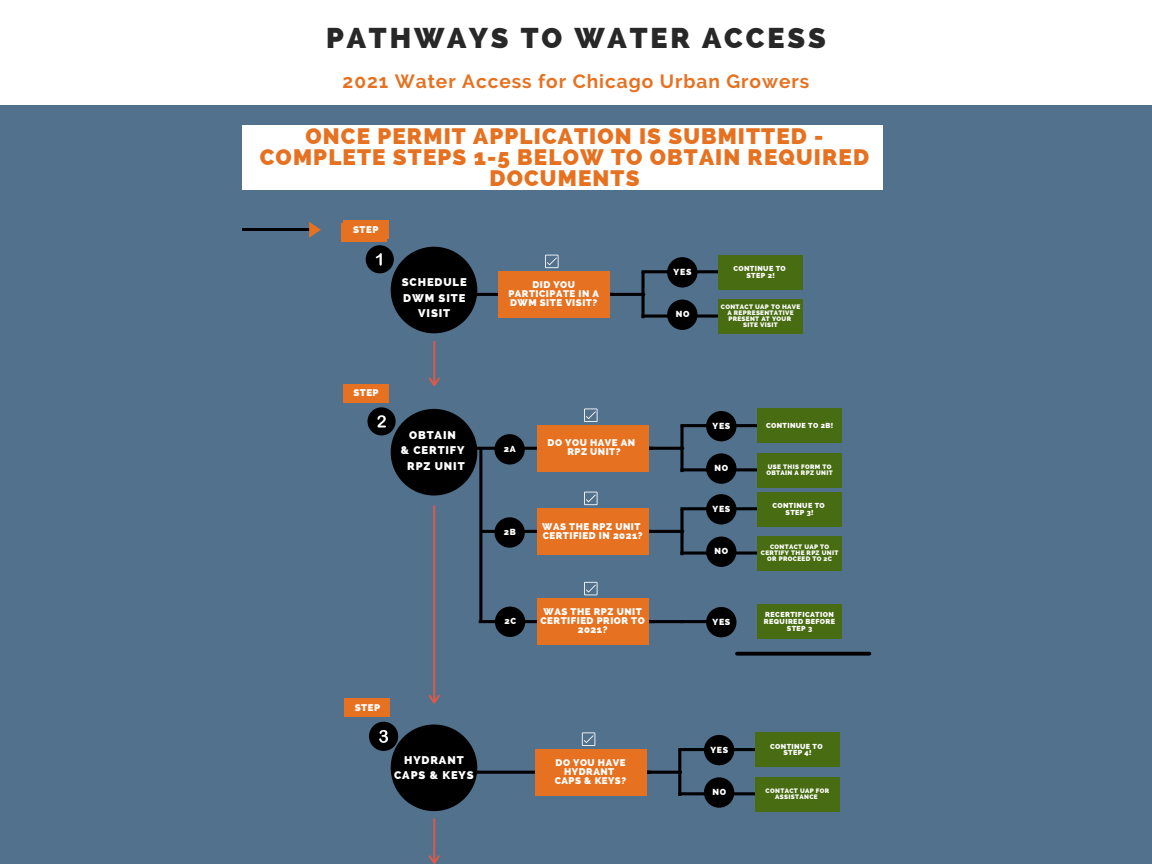
<style>
.page{position:relative;width:1152px;height:864px;background:#52718d}
.page>*{position:absolute;margin:0;border:0;box-sizing:border-box;transform-origin:0 0}
.t1{font:800 28.65px "Raleway";letter-spacing:.1em;color:#282828}
.t2{font:800 22.5px/20.5px "Raleway";letter-spacing:.05em;color:#e67221;text-align:center}
.t3{font:700 19.05px "Raleway";letter-spacing:.05em;color:#e67221}
.t4{font:800 11.1px/15.3px "Raleway";letter-spacing:.08em;color:#fff;text-align:center}
.t5{font:800 9.75px/8.9px "Raleway";letter-spacing:.05em;color:#fff;text-align:center}
.t6{font:800 8.85px "Raleway";letter-spacing:.08em;color:#fff}
.t7{font:800 7.2px "Raleway";letter-spacing:.05em;color:#fff}
.t8{font:800 6.45px/5.8px "Raleway";letter-spacing:.05em;color:#fff;text-align:center}
</style>
<div class="page">
<div style="left:0;top:0;width:1152px;height:105px;background:#fff"></div>
<hr style="left:242px;top:229px;width:70px;height:2px;background:#000">
<svg style="left:309px;top:222px;width:12px;height:16px"></svg>
<div style="left:391px;top:247px;width:86px;height:86px;background:#000;border-radius:50%"></div>
<div style="left:342px;top:223px;width:45px;height:18px;background:#e67221"></div>
<svg style="left:429px;top:341px;width:11px;height:45px"></svg>
<hr style="left:473px;top:293px;width:140px;height:3px;background:#000">
<hr style="left:505px;top:293px;width:139px;height:3px;background:#000">
<div style="left:498px;top:272px;width:112px;height:46px;background:#e67221"></div>
<svg style="left:641px;top:273px;width:4px;height:41px"></svg>
<hr style="left:641px;top:270px;width:47px;height:3px;background:#000">
<svg style="left:641px;top:314px;width:26px;height:4px"></svg>
<div style="left:667px;top:257px;width:31px;height:31px;background:#000;border-radius:50%"></div>
<hr style="left:668px;top:270px;width:125px;height:3px;background:#000">
<div style="left:667px;top:300px;width:31px;height:30px;background:#000;border-radius:50%"></div>
<div style="left:718px;top:255px;width:85px;height:35px;background:#486c11"></div>
<svg style="left:697px;top:314px;width:21px;height:4px"></svg>
<div style="left:718px;top:299px;width:85px;height:35px;background:#486c11"></div>
<svg style="left:545px;top:255px;width:14px;height:13px"></svg>
<div style="left:391px;top:409px;width:86px;height:87px;background:#000;border-radius:50%"></div>
<svg style="left:429px;top:505px;width:11px;height:199px"></svg>
<hr style="left:473px;top:447px;width:180px;height:3px;background:#000">
<hr style="left:544px;top:447px;width:139px;height:3px;background:#000">
<div style="left:537px;top:426px;width:112px;height:46px;background:#e67221"></div>
<svg style="left:680px;top:427px;width:4px;height:41px"></svg>
<hr style="left:680px;top:424px;width:47px;height:3px;background:#000">
<svg style="left:680px;top:468px;width:26px;height:4px"></svg>
<div style="left:706px;top:411px;width:30px;height:30px;background:#000;border-radius:50%"></div>
<hr style="left:707px;top:424px;width:125px;height:3px;background:#000">
<div style="left:706px;top:453px;width:30px;height:31px;background:#000;border-radius:50%"></div>
<div style="left:757px;top:408px;width:85px;height:35px;background:#486c11"></div>
<svg style="left:736px;top:468px;width:21px;height:4px"></svg>
<div style="left:757px;top:453px;width:85px;height:35px;background:#486c11"></div>
<svg style="left:584px;top:408px;width:14px;height:14px"></svg>
<hr style="left:482px;top:530px;width:170px;height:3px;background:#000">
<hr style="left:544px;top:530px;width:139px;height:3px;background:#000">
<div style="left:537px;top:509px;width:112px;height:46px;background:#e67221"></div>
<svg style="left:680px;top:510px;width:4px;height:41px"></svg>
<hr style="left:680px;top:507px;width:47px;height:3px;background:#000">
<svg style="left:680px;top:551px;width:26px;height:4px"></svg>
<div style="left:706px;top:494px;width:30px;height:31px;background:#000;border-radius:50%"></div>
<hr style="left:707px;top:507px;width:125px;height:3px;background:#000">
<div style="left:706px;top:537px;width:30px;height:30px;background:#000;border-radius:50%"></div>
<div style="left:757px;top:492px;width:85px;height:35px;background:#486c11"></div>
<svg style="left:736px;top:551px;width:21px;height:4px"></svg>
<div style="left:757px;top:536px;width:85px;height:35px;background:#486c11"></div>
<svg style="left:584px;top:492px;width:14px;height:13px"></svg>
<hr style="left:479px;top:620px;width:175px;height:3px;background:#000">
<hr style="left:544px;top:620px;width:139px;height:3px;background:#000">
<div style="left:537px;top:599px;width:112px;height:46px;background:#e67221"></div>
<hr style="left:680px;top:620px;width:47px;height:3px;background:#000">
<div style="left:706px;top:607px;width:30px;height:30px;background:#000;border-radius:50%"></div>
<hr style="left:737px;top:652px;width:133px;height:3px;background:#000">
<div style="left:757px;top:604px;width:85px;height:35px;background:#486c11"></div>
<svg style="left:584px;top:582px;width:14px;height:13px"></svg>
<div style="left:391px;top:725px;width:86px;height:86px;background:#000;border-radius:50%"></div>
<svg style="left:429px;top:819px;width:11px;height:45px"></svg>
<hr style="left:473px;top:771px;width:177px;height:3px;background:#000">
<hr style="left:542px;top:771px;width:138px;height:3px;background:#000">
<div style="left:535px;top:749px;width:112px;height:47px;background:#e67221"></div>
<hr style="left:678px;top:750px;width:3px;height:46px;background:#000">
<hr style="left:678px;top:748px;width:46px;height:3px;background:#000">
<hr style="left:678px;top:792px;width:46px;height:3px;background:#000">
<div style="left:704px;top:735px;width:30px;height:30px;background:#000;border-radius:50%"></div>
<hr style="left:705px;top:748px;width:124px;height:3px;background:#000">
<div style="left:704px;top:777px;width:30px;height:31px;background:#000;border-radius:50%"></div>
<div style="left:755px;top:732px;width:85px;height:35px;background:#486c11"></div>
<hr style="left:705px;top:792px;width:124px;height:3px;background:#000">
<div style="left:755px;top:777px;width:85px;height:35px;background:#486c11"></div>
<svg style="left:582px;top:732px;width:13px;height:14px"></svg>
<hr style="left:479px;top:449px;width:3px;height:171px;background:#000">
<div style="left:494px;top:434px;width:31px;height:31px;background:#000;border-radius:50%"></div>
<div style="left:494px;top:517px;width:31px;height:31px;background:#000;border-radius:50%"></div>
<div style="left:495px;top:607px;width:30px;height:30px;background:#000;border-radius:50%"></div>
<div style="left:242px;top:125px;width:641px;height:65px;background:#fff"></div>
<div style="left:343px;top:221px;width:45px;height:18px;background:#e67221"></div>
<div style="left:343px;top:384px;width:46px;height:19px;background:#e67221"></div>
<div style="left:345px;top:699px;width:45px;height:18px;background:#e67221"></div>
<div style="left:366px;top:245px;width:28px;height:28px;background:#000;border-radius:50%"></div>
<svg style="left:376px;top:253px;width:6px;height:13px"></svg>
<div style="left:367px;top:407px;width:29px;height:28px;background:#000;border-radius:50%"></div>
<svg style="left:377px;top:415px;width:9px;height:13px"></svg>
<div style="left:369px;top:722px;width:29px;height:29px;background:#000;border-radius:50%"></div>
<svg style="left:379px;top:730px;width:9px;height:13px"></svg>
<p class="t1" style="left:326px;top:21px;width:501px">PATHWAYS TO WATER ACCESS</p>
<p class="t3" style="left:343px;top:70px;width:468px">2021 Water Access for Chicago Urban Growers</p>
<p class="t2" style="left:260px;top:126px;width:611px">ONCE PERMIT APPLICATION IS SUBMITTED -<br>COMPLETE STEPS 1-5 BELOW TO OBTAIN REQUIRED<br>DOCUMENTS</p>
<p class="t5" style="left:353px;top:225px;width:27px">STEP</p>
<p class="t5" style="left:352px;top:227px;width:27px">STEP</p>
<p class="t4" style="left:402px;top:275px;width:67px">SCHEDULE<br>DWM SITE<br>VISIT</p>
<p class="t5" style="left:508px;top:280px;width:92px">DID YOU<br>PARTICIPATE IN A<br>DWM SITE VISIT?</p>
<p class="t7" style="left:733px;top:264px;width:54px">CONTINUE TO</p>
<p class="t7" style="left:746px;top:271px;width:30px">STEP 2!</p>
<p class="t6" style="left:674px;top:267px;width:19px">YES</p>
<p class="t6" style="left:676px;top:309px;width:15px">NO</p>
<p class="t8" style="left:721px;top:304px;width:81px">CONTACT UAP TO HAVE<br>A REPRESENTATIVE<br>PRESENT AT YOUR</p>
<p class="t8" style="left:743px;top:322px;width:36px">SITE VISIT</p>
<p class="t5" style="left:353px;top:388px;width:27px">STEP</p>
<p class="t4" style="left:409px;top:428px;width:48px">OBTAIN</p>
<p class="t4" style="left:401px;top:443px;width:66px">&amp; CERTIFY<br>RPZ UNIT</p>
<p class="t6" style="left:504px;top:444px;width:13px">2A</p>
<p class="t6" style="left:504px;top:527px;width:14px">2B</p>
<p class="t6" style="left:504px;top:616px;width:13px">2C</p>
<p class="t5" style="left:548px;top:439px;width:89px">DO YOU HAVE AN<br>RPZ UNIT?</p>
<p class="t5" style="left:542px;top:522px;width:100px">WAS THE RPZ UNIT</p>
<p class="t5" style="left:543px;top:531px;width:102px">CERTIFIED IN 2021?</p>
<p class="t6" style="left:713px;top:421px;width:19px">YES</p>
<p class="t6" style="left:715px;top:463px;width:15px">NO</p>
<p class="t8" style="left:766px;top:464px;width:68px;text-align:left">USE THIS FORM TO<br>OBTAIN A RPZ UNIT</p>
<p class="t7" style="left:766px;top:421px;width:69px">CONTINUE TO 2B!</p>
<p class="t7" style="left:772px;top:501px;width:54px">CONTINUE TO</p>
<p class="t7" style="left:786px;top:508px;width:30px">STEP 3!</p>
<p class="t6" style="left:713px;top:504px;width:19px">YES</p>
<p class="t6" style="left:715px;top:546px;width:15px">NO</p>
<p class="t8" style="left:761px;top:544px;width:79px">CONTACT UAP TO<br>CERTIFY THE RPZ UNIT<br>OR PROCEED TO 2C</p>
<p class="t5" style="left:540px;top:608px;width:106px">WAS THE RPZ UNIT<br>CERTIFIED PRIOR TO<br>2021?</p>
<p class="t6" style="left:713px;top:617px;width:19px">YES</p>
<p class="t7" style="left:765px;top:611px;width:70px">RECERTIFICATION</p>
<p class="t7" style="left:764px;top:617px;width:73px">REQUIRED BEFORE</p>
<p class="t7" style="left:787px;top:624px;width:27px">STEP 3</p>
<p class="t5" style="left:355px;top:703px;width:27px">STEP</p>
<p class="t4" style="left:394px;top:753px;width:81px">HYDRANT<br>CAPS &amp; KEYS</p>
<p class="t5" style="left:556px;top:758px;width:71px">DO YOU HAVE<br>HYDRANT</p>
<p class="t5" style="left:555px;top:776px;width:73px">CAPS &amp; KEYS?</p>
<p class="t7" style="left:770px;top:742px;width:54px">CONTINUE TO</p>
<p class="t7" style="left:783px;top:749px;width:30px">STEP 4!</p>
<p class="t6" style="left:710px;top:744px;width:19px">YES</p>
<p class="t6" style="left:712px;top:787px;width:15px">NO</p>
<p class="t8" style="left:766px;top:788px;width:65px">CONTACT UAP FOR<br>ASSISTANCE</p>
</div>
